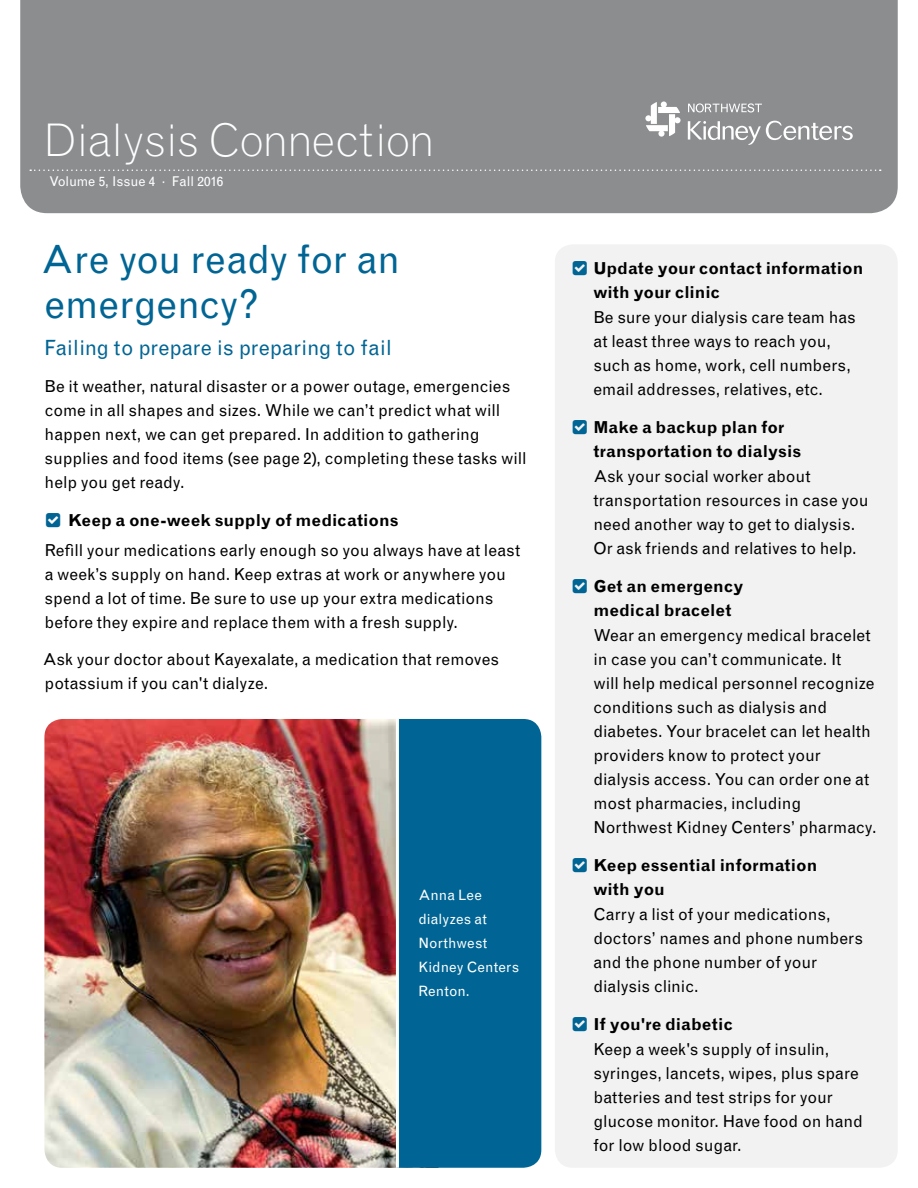
<style>
.page{position:relative;width:918px;height:1188px;background:#fff}
.page>*{position:absolute;margin:0;border:0;box-sizing:border-box;transform-origin:0 0}
.t1{font:300 45px "Grotesque MT Std";letter-spacing:-.01em;color:#fff}
.t2{font:39px/45px "Grotesque MT Std";letter-spacing:-.005em;color:#006594}
.t3{font:21px "Grotesque MT Std";color:#006594}
.t4{font:16.5px/24px "Grotesque MT Std";color:#000}
.t5{font:700 16.5px/24px "Grotesque MT Std";color:#000}
.t6{font:14.25px/24px "Grotesque MT Std";letter-spacing:.005em;color:#fff}
.t7{font:13.5px "Grotesque MT Std";letter-spacing:-.005em;color:#fff}
</style>
<div class="page">
<div style="left:555px;top:244px;width:343px;height:924px;background:#f2f2f3;border-radius:18px"></div>
<div style="left:20px;top:0;width:878px;height:213px;background:#8b8d8f"></div>
<svg style="left:645px;top:102px;width:35px;height:34px"></svg>
<svg style="left:688px;top:103px;width:74px;height:9px"></svg>
<svg style="left:688px;top:121px;width:165px;height:24px"></svg>
<svg style="left:30px;top:170px;width:851px;height:1px"></svg>
<img style="left:44px;top:719px;width:352px;height:449px">
<div style="left:399px;top:719px;width:142px;height:449px;background:#006594"></div>
<h1 class="t1" style="left:43px;top:113px;width:394px">Dialysis Connection</h1>
<p class="t7" style="left:49px;top:174px;width:176px">Volume 5, Issue 4 · Fall 2016</p>
<h2 class="t2" style="left:41px;top:237px;width:361px">Are you ready for an emergency?</h2>
<p class="t3" style="left:44px;top:335px;width:349px">Failing to prepare is preparing to fail</p>
<p class="t4" style="left:45px;top:375px;width:484px">Be it weather, natural disaster or a power outage, emergencies come in all shapes and sizes. While we can’t predict what will happen next, we can get prepared. In addition to gathering supplies and food items (see page 2), completing these tasks will help you get ready.</p>
<p class="t5" style="left:68px;top:508px;width:332px">Keep a one-week supply of medications</p>
<p class="t4" style="left:45px;top:538px;width:477px">Refill your medications early enough so you always have at least a week’s supply on hand. Keep extras at work or anywhere you spend a lot of time. Be sure to use up your extra medications before they expire and replace them with a fresh supply.</p>
<p class="t4" style="left:43px;top:648px;width:458px">Ask your doctor about Kayexalate, a medication that removes potassium if you can't dialyze.</p>
<p class="t6" style="left:418px;top:883px;width:102px">Anna Lee dialyzes at<br>Northwest<br>Kidney Centers<br>Renton.</p>
<p class="t5" style="left:593px;top:256px;width:271px">Update your contact information with your clinic</p>
<p class="t4" style="left:593px;top:306px;width:264px">Be sure your dialysis care team has at least three ways to reach you, such as home, work, cell numbers, email addresses, relatives, etc.</p>
<p class="t5" style="left:593px;top:415px;width:209px">Make a backup plan for transportation to dialysis</p>
<p class="t4" style="left:593px;top:465px;width:277px">Ask your social worker about transportation resources in case you need another way to get to dialysis.<br>Or ask friends and relatives to help.</p>
<p class="t5" style="left:593px;top:574px;width:152px">Get an emergency medical bracelet</p>
<p class="t4" style="left:593px;top:624px;width:285px">Wear an emergency medical bracelet in case you can’t communicate. It<br>will help medical personnel recognize conditions such as dialysis and diabetes. Your bracelet can let health providers know to protect your dialysis access. You can order one at most pharmacies, including Northwest Kidney Centers’ pharmacy.</p>
<p class="t5" style="left:593px;top:853px;width:225px">Keep essential information with you</p>
<p class="t4" style="left:593px;top:903px;width:271px">Carry a list of your medications, doctors’ names and phone numbers and the phone number of your dialysis clinic.</p>
<p class="t5" style="left:594px;top:1012px;width:141px">If you're diabetic</p>
<p class="t4" style="left:594px;top:1038px;width:271px">Keep a week's supply of insulin, syringes, lancets, wipes, plus spare batteries and test strips for your glucose monitor. Have food on hand for low blood sugar.</p>
</div>
